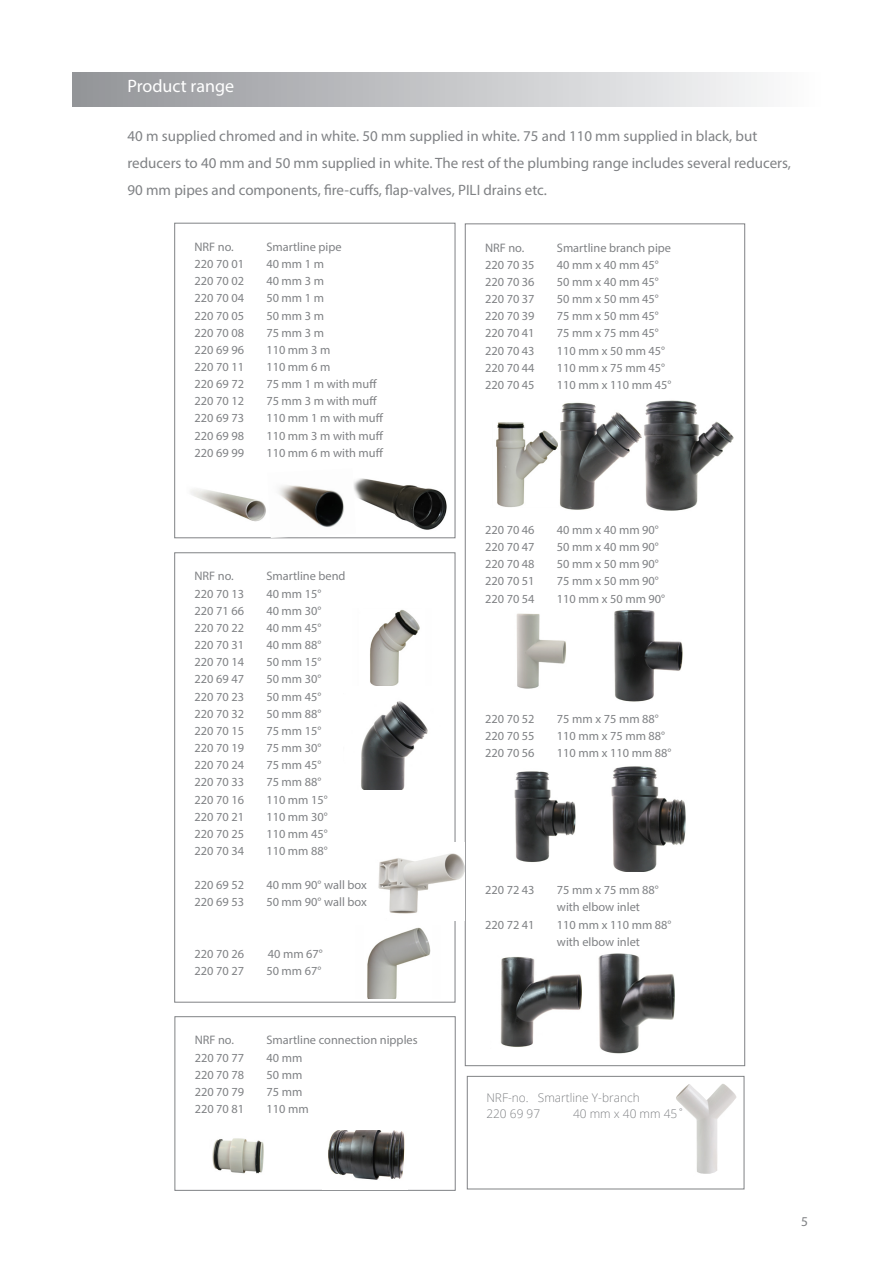
<style>
.page{position:relative;width:893px;height:1263px;background:#fff}
.page>*{position:absolute;margin:0;border:0;box-sizing:border-box;transform-origin:0 0}
.t1{font:18px "Myriad Pro";color:#fff}
.t2{font:15px/27px "Myriad Pro";color:#808285}
.t3{font:13.5px "Myriad Pro";color:#808285}
.t4{font:12.3px/17.1px "Myriad Pro";color:#808285}
.t5{font:300 11.85px/16.5px "Open Sans";color:#808285}
</style>
<div class="page">
<div style="left:72px;top:72px;width:749px;height:34px;background:linear-gradient(to right,#929397,#fcfcfd)"></div>
<div style="left:174px;top:223px;width:281px;height:315px;border:1px solid #808285"></div>
<img style="left:190px;top:489px;width:76px;height:33px">
<img style="left:356px;top:478px;width:91px;height:52px">
<img style="left:267px;top:481px;width:89px;height:57px">
<div style="left:174px;top:552px;width:281px;height:450px;border:1px solid #808285"></div>
<img style="left:370px;top:609px;width:50px;height:76px">
<img style="left:367px;top:927px;width:64px;height:71px">
<img style="left:361px;top:701px;width:67px;height:89px">
<div style="left:175px;top:1016px;width:281px;height:175px;border:1px solid #808285"></div>
<img style="left:212px;top:1138px;width:52px;height:36px">
<img style="left:328px;top:1130px;width:77px;height:50px">
<img style="left:496px;top:422px;width:62px;height:85px">
<img style="left:641px;top:400px;width:93px;height:111px">
<img style="left:560px;top:402px;width:81px;height:108px">
<img style="left:516px;top:613px;width:50px;height:76px">
<img style="left:614px;top:610px;width:69px;height:92px">
<img style="left:611px;top:766px;width:75px;height:106px">
<img style="left:514px;top:771px;width:62px;height:92px">
<img style="left:500px;top:957px;width:82px;height:90px">
<img style="left:598px;top:953px;width:77px;height:101px">
<img style="left:378px;top:843px;width:87px;height:78px">
<div style="left:467px;top:1076px;width:277px;height:113px;border:1px solid #808285"></div>
<img style="left:676px;top:1084px;width:61px;height:90px">
<h1 class="t1" style="left:128px;top:75px;width:108px">Product range</h1>
<p class="t2" style="left:128px;top:122px;width:665px">40 m supplied chromed and in white. 50 mm supplied in white. 75 and 110 mm supplied in black, but reducers to 40 mm and 50 mm supplied in white. The rest of the plumbing range includes several reducers,<br>90 mm pipes and components, fire-cuffs, flap-valves, PILI drains etc.</p>
<p class="t4" style="left:194px;top:238px;width:41px">NRF no.</p>
<p class="t4" style="left:266px;top:238px;width:77px">Smartline pipe</p>
<p class="t4" style="left:194px;top:255px;width:51px">220 70 01</p>
<p class="t4" style="left:266px;top:255px;width:59px">40 mm 1 m</p>
<p class="t4" style="left:194px;top:272px;width:51px">220 70 02</p>
<p class="t4" style="left:266px;top:272px;width:59px">40 mm 3 m</p>
<p class="t4" style="left:194px;top:289px;width:51px">220 70 04</p>
<p class="t4" style="left:266px;top:289px;width:59px">50 mm 1 m</p>
<p class="t4" style="left:194px;top:307px;width:51px">220 70 05</p>
<p class="t4" style="left:266px;top:307px;width:59px">50 mm 3 m</p>
<p class="t4" style="left:194px;top:324px;width:51px">220 70 08</p>
<p class="t4" style="left:266px;top:324px;width:59px">75 mm 3 m</p>
<p class="t4" style="left:194px;top:341px;width:51px">220 69 96</p>
<p class="t4" style="left:266px;top:341px;width:66px">110 mm 3 m</p>
<p class="t4" style="left:194px;top:358px;width:51px">220 70 11</p>
<p class="t4" style="left:266px;top:358px;width:66px">110 mm 6 m</p>
<p class="t4" style="left:194px;top:375px;width:51px">220 69 72</p>
<p class="t4" style="left:266px;top:375px;width:112px">75 mm 1 m with muff</p>
<p class="t4" style="left:194px;top:392px;width:51px">220 70 12</p>
<p class="t4" style="left:266px;top:392px;width:112px">75 mm 3 m with muff</p>
<p class="t4" style="left:194px;top:410px;width:51px">220 69 73</p>
<p class="t4" style="left:266px;top:410px;width:119px">110 mm 1 m with muff</p>
<p class="t4" style="left:194px;top:427px;width:51px">220 69 98</p>
<p class="t4" style="left:266px;top:427px;width:119px">110 mm 3 m with muff</p>
<p class="t4" style="left:194px;top:444px;width:51px">220 69 99</p>
<p class="t4" style="left:266px;top:444px;width:119px">110 mm 6 m with muff</p>
<p class="t4" style="left:194px;top:568px;width:41px">NRF no.</p>
<p class="t4" style="left:266px;top:568px;width:81px">Smartline bend</p>
<p class="t4" style="left:194px;top:585px;width:51px">220 70 13</p>
<p class="t4" style="left:266px;top:585px;width:57px">40 mm 15°</p>
<p class="t4" style="left:194px;top:602px;width:51px">220 71 66</p>
<p class="t4" style="left:266px;top:602px;width:57px">40 mm 30°</p>
<p class="t4" style="left:194px;top:619px;width:51px">220 70 22</p>
<p class="t4" style="left:266px;top:619px;width:57px">40 mm 45°</p>
<p class="t4" style="left:194px;top:636px;width:51px">220 70 31</p>
<p class="t4" style="left:266px;top:636px;width:57px">40 mm 88°</p>
<p class="t4" style="left:194px;top:653px;width:51px">220 70 14</p>
<p class="t4" style="left:266px;top:653px;width:57px">50 mm 15°</p>
<p class="t4" style="left:194px;top:670px;width:51px">220 69 47</p>
<p class="t4" style="left:266px;top:670px;width:57px">50 mm 30°</p>
<p class="t4" style="left:194px;top:688px;width:51px">220 70 23</p>
<p class="t4" style="left:266px;top:688px;width:57px">50 mm 45°</p>
<p class="t4" style="left:194px;top:705px;width:51px">220 70 32</p>
<p class="t4" style="left:266px;top:705px;width:57px">50 mm 88°</p>
<p class="t4" style="left:194px;top:722px;width:51px">220 70 15</p>
<p class="t4" style="left:266px;top:722px;width:57px">75 mm 15°</p>
<p class="t4" style="left:194px;top:739px;width:51px">220 70 19</p>
<p class="t4" style="left:266px;top:739px;width:57px">75 mm 30°</p>
<p class="t4" style="left:194px;top:756px;width:51px">220 70 24</p>
<p class="t4" style="left:266px;top:756px;width:57px">75 mm 45°</p>
<p class="t4" style="left:194px;top:773px;width:51px">220 70 33</p>
<p class="t4" style="left:266px;top:773px;width:57px">75 mm 88°</p>
<p class="t4" style="left:194px;top:791px;width:51px">220 70 16</p>
<p class="t4" style="left:266px;top:791px;width:63px">110 mm 15°</p>
<p class="t4" style="left:194px;top:808px;width:51px">220 70 21</p>
<p class="t4" style="left:266px;top:808px;width:63px">110 mm 30°</p>
<p class="t4" style="left:194px;top:825px;width:51px">220 70 25</p>
<p class="t4" style="left:266px;top:825px;width:63px">110 mm 45°</p>
<p class="t4" style="left:194px;top:842px;width:51px">220 70 34</p>
<p class="t4" style="left:266px;top:842px;width:63px">110 mm 88°</p>
<p class="t4" style="left:194px;top:876px;width:51px">220 69 52</p>
<p class="t4" style="left:266px;top:876px;width:102px">40 mm 90° wall box</p>
<p class="t4" style="left:194px;top:893px;width:51px">220 69 53</p>
<p class="t4" style="left:266px;top:893px;width:102px">50 mm 90° wall box</p>
<p class="t4" style="left:195px;top:945px;width:51px">220 70 26</p>
<p class="t4" style="left:268px;top:945px;width:57px">40 mm 67°</p>
<p class="t4" style="left:194px;top:962px;width:51px">220 70 27</p>
<p class="t4" style="left:266px;top:962px;width:57px">50 mm 67°</p>
<p class="t4" style="left:195px;top:1031px;width:41px">NRF no.</p>
<p class="t4" style="left:267px;top:1031px;width:153px">Smartline connection nipples</p>
<p class="t4" style="left:195px;top:1049px;width:51px">220 70 77</p>
<p class="t4" style="left:267px;top:1049px;width:37px">40 mm</p>
<p class="t4" style="left:195px;top:1066px;width:51px">220 70 78</p>
<p class="t4" style="left:267px;top:1066px;width:37px">50 mm</p>
<p class="t4" style="left:195px;top:1083px;width:51px">220 70 79</p>
<p class="t4" style="left:267px;top:1083px;width:37px">75 mm</p>
<p class="t4" style="left:195px;top:1100px;width:51px">220 70 81</p>
<p class="t4" style="left:267px;top:1100px;width:44px">110 mm</p>
<p class="t4" style="left:485px;top:239px;width:41px">NRF no.</p>
<p class="t4" style="left:557px;top:239px;width:116px">Smartline branch pipe</p>
<p class="t4" style="left:485px;top:256px;width:51px">220 70 35</p>
<p class="t4" style="left:557px;top:256px;width:103px">40 mm x 40 mm 45°</p>
<p class="t4" style="left:485px;top:273px;width:51px">220 70 36</p>
<p class="t4" style="left:557px;top:273px;width:103px">50 mm x 40 mm 45°</p>
<p class="t4" style="left:485px;top:290px;width:51px">220 70 37</p>
<p class="t4" style="left:557px;top:290px;width:103px">50 mm x 50 mm 45°</p>
<p class="t4" style="left:485px;top:307px;width:51px">220 70 39</p>
<p class="t4" style="left:557px;top:307px;width:103px">75 mm x 50 mm 45°</p>
<p class="t4" style="left:485px;top:324px;width:51px">220 70 41</p>
<p class="t4" style="left:557px;top:324px;width:103px">75 mm x 75 mm 45°</p>
<p class="t4" style="left:485px;top:342px;width:51px">220 70 43</p>
<p class="t4" style="left:557px;top:342px;width:110px">110 mm x 50 mm 45°</p>
<p class="t4" style="left:485px;top:359px;width:51px">220 70 44</p>
<p class="t4" style="left:557px;top:359px;width:110px">110 mm x 75 mm 45°</p>
<p class="t4" style="left:485px;top:376px;width:51px">220 70 45</p>
<p class="t4" style="left:557px;top:376px;width:116px">110 mm x 110 mm 45°</p>
<p class="t4" style="left:485px;top:521px;width:51px">220 70 46</p>
<p class="t4" style="left:557px;top:521px;width:103px">40 mm x 40 mm 90°</p>
<p class="t4" style="left:485px;top:538px;width:51px">220 70 47</p>
<p class="t4" style="left:557px;top:538px;width:103px">50 mm x 40 mm 90°</p>
<p class="t4" style="left:485px;top:555px;width:51px">220 70 48</p>
<p class="t4" style="left:557px;top:555px;width:103px">50 mm x 50 mm 90°</p>
<p class="t4" style="left:485px;top:572px;width:51px">220 70 51</p>
<p class="t4" style="left:557px;top:572px;width:103px">75 mm x 50 mm 90°</p>
<p class="t4" style="left:485px;top:590px;width:51px">220 70 54</p>
<p class="t4" style="left:557px;top:590px;width:110px">110 mm x 50 mm 90°</p>
<p class="t4" style="left:485px;top:710px;width:51px">220 70 52</p>
<p class="t4" style="left:557px;top:710px;width:103px">75 mm x 75 mm 88°</p>
<p class="t4" style="left:485px;top:727px;width:51px">220 70 55</p>
<p class="t4" style="left:557px;top:727px;width:110px">110 mm x 75 mm 88°</p>
<p class="t4" style="left:485px;top:744px;width:51px">220 70 56</p>
<p class="t4" style="left:557px;top:744px;width:116px">110 mm x 110 mm 88°</p>
<p class="t4" style="left:485px;top:881px;width:51px">220 72 43</p>
<p class="t4" style="left:557px;top:881px;width:103px">75 mm x 75 mm 88° with elbow inlet</p>
<p class="t4" style="left:485px;top:916px;width:51px">220 72 41</p>
<p class="t4" style="left:557px;top:916px;width:116px">110 mm x 110 mm 88° with elbow inlet</p>
<p class="t5" style="left:486px;top:1089px;width:155px">NRF-no. Smartline Y-branch<br>220 69 97</p>
<p class="t5" style="left:573px;top:1105px;width:113px">40 mm x 40 mm 45˚</p>
<p class="t3" style="left:801px;top:1213px;width:8px">5</p>
</div>
